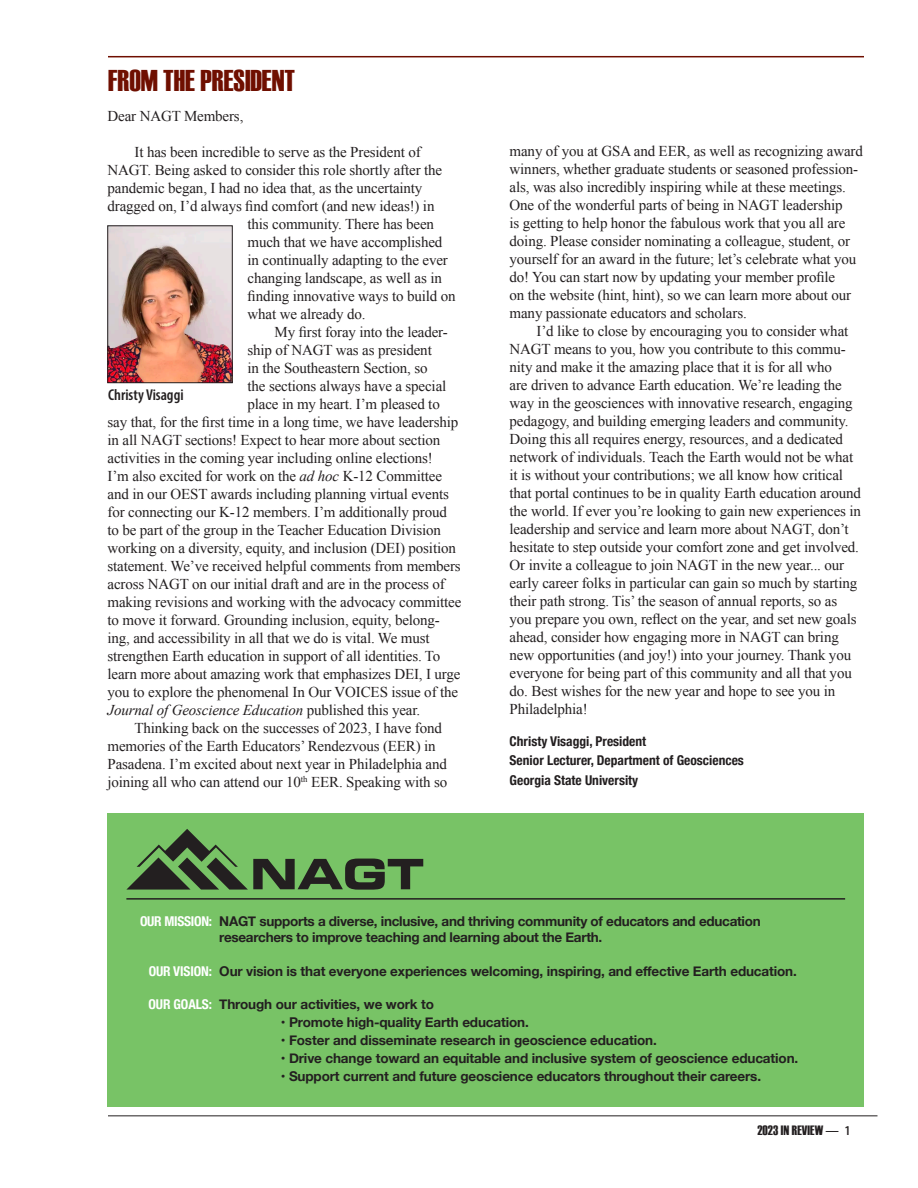
<style>
.page{position:relative;width:918px;height:1188px;background:#fff}
.page>*{position:absolute;margin:0;border:0;box-sizing:border-box;transform-origin:0 0}
.FeatureHeadCaps{font:30px "Haettenschweiler";color:#6f0f00}
.t1{font:600 condensed 15.75px "Myriad Pro";color:#231f20}
.BodyText{font:15px/18px "Times New Roman";letter-spacing:-.01em;color:#231f20}
.BodyText-2{font:italic 15px "Times New Roman";letter-spacing:-.01em;color:#231f20}
.Body1{font:15px "Times New Roman";letter-spacing:-.01em;color:#231f20}
.Body1-2{font:700 13.5px/16.2px "Helvetica Neue";letter-spacing:-.01em;color:#231f20}
.t2{font:700 condensed 13.5px "Helvetica Neue";color:#231f20}
.t3{font:13.5px "Haettenschweiler";letter-spacing:.01em;color:#231f20}
.s1{font-style:italic}
.s2{font-style:normal}
.s3{font-stretch:condensed;color:#fff}
.s4{font-family:"Myriad Pro";font-weight:600;font-stretch:condensed}
</style>
<div class="page">
<hr style="left:108px;top:56px;width:756px;height:1px;background:#6f0f00">
<img style="left:110px;top:228px;width:120px;height:153px">
<div style="left:108px;top:813px;width:756px;height:294px;background:#78c366"></div>
<hr style="left:126px;top:898px;width:719px;height:2px;background:#231f20">
<svg style="left:126px;top:829px;width:297px;height:61px"></svg>
<hr style="left:108px;top:1115px;width:770px;height:1px;background:#231f20">
<p class="FeatureHeadCaps" style="left:108px;top:64px;width:188px">FROM THE PRESIDENT</p>
<p class="Body1" style="left:108px;top:105px;width:137px">Dear NAGT Members,</p>
<p class="BodyText" style="left:135px;top:142px;width:288px">It has been incredible to serve as the President of</p>
<p class="BodyText" style="left:108px;top:160px;width:336px">NAGT. Being asked to consider this role shortly after the</p>
<p class="BodyText" style="left:108px;top:178px;width:316px">pandemic began, I had no idea that, as the uncertainty</p>
<p class="BodyText" style="left:108px;top:196px;width:328px">dragged on, I’d always find comfort (and new ideas!) in</p>
<p class="BodyText" style="left:248px;top:214px;width:188px">this community. There has been</p>
<p class="BodyText" style="left:248px;top:232px;width:196px">much that we have accomplished</p>
<p class="BodyText" style="left:248px;top:250px;width:202px">in continually adapting to the ever</p>
<p class="BodyText" style="left:248px;top:268px;width:196px">changing landscape, as well as in</p>
<p class="BodyText" style="left:248px;top:286px;width:209px">finding innovative ways to build on</p>
<p class="BodyText" style="left:248px;top:304px;width:120px">what we already do.</p>
<p class="BodyText" style="left:275px;top:322px;width:175px">My first foray into the leader-</p>
<p class="BodyText" style="left:248px;top:340px;width:186px">ship of NAGT was as president</p>
<p class="BodyText" style="left:248px;top:358px;width:182px">in the Southeastern Section, so</p>
<p class="BodyText" style="left:248px;top:376px;width:200px">the sections always have a special</p>
<p class="BodyText" style="left:248px;top:394px;width:194px">place in my heart. I’m pleased to</p>
<p class="BodyText" style="left:108px;top:412px;width:352px">say that, for the first time in a long time, we have leadership</p>
<p class="BodyText" style="left:108px;top:430px;width:334px">in all NAGT sections! Expect to hear more about section</p>
<p class="BodyText" style="left:108px;top:448px;width:327px">activities in the coming year including online elections!</p>
<p class="BodyText" style="left:108px;top:466px;width:336px">I’m also excited for work on the <span class="s1">ad hoc</span> K-12 Committee</p>
<p class="BodyText" style="left:108px;top:484px;width:343px">and in our OEST awards including planning virtual events</p>
<p class="BodyText" style="left:108px;top:502px;width:341px">for connecting our K-12 members. I’m additionally proud</p>
<p class="BodyText" style="left:108px;top:520px;width:335px">to be part of the group in the Teacher Education Division</p>
<p class="BodyText" style="left:108px;top:538px;width:350px">working on a diversity, equity, and inclusion (DEI) position</p>
<p class="BodyText" style="left:108px;top:556px;width:355px">statement. We’ve received helpful comments from members</p>
<p class="BodyText" style="left:108px;top:574px;width:339px">across NAGT on our initial draft and are in the process of</p>
<p class="BodyText" style="left:108px;top:592px;width:355px">making revisions and working with the advocacy committee</p>
<p class="BodyText" style="left:108px;top:610px;width:334px">to move it forward. Grounding inclusion, equity, belong-</p>
<p class="BodyText" style="left:108px;top:628px;width:324px">ing, and accessibility in all that we do is vital. We must</p>
<p class="BodyText" style="left:108px;top:646px;width:334px">strengthen Earth education in support of all identities. To</p>
<p class="BodyText" style="left:108px;top:664px;width:354px">learn more about amazing work that emphasizes DEI, I urge</p>
<p class="BodyText" style="left:108px;top:682px;width:352px">you to explore the phenomenal In Our VOICES issue of the</p>
<p class="BodyText-2" style="left:108px;top:699px;width:314px">Journal of Geoscience Education <span class="s2">published this year.</span></p>
<p class="BodyText" style="left:108px;top:718px;width:341px;text-indent:27px">Thinking back on the successes of 2023, I have fond memories of the Earth Educators’ Rendezvous (EER) in Pasadena. I’m excited about next year in Philadelphia and joining all who can attend our 10<sup>th</sup> EER. Speaking with so</p>
<p class="t1" style="left:108px;top:385px;width:77px">Christy Visaggi</p>
<p class="BodyText" style="left:510px;top:142px;width:355px">many of you at GSA and EER, as well as recognizing award winners, whether graduate students or seasoned profession&shy;als, was also incredibly inspiring while at these meetings.<br>One of the wonderful parts of being in NAGT leadership<br>is getting to help honor the fabulous work that you all are doing. Please consider nominating a colleague, student, or yourself for an award in the future; let’s celebrate what you do! You can start now by updating your member profile<br>on the website (hint, hint), so we can learn more about our many passionate educators and scholars.</p>
<p class="BodyText" style="left:510px;top:322px;width:353px;text-indent:27px">I’d like to close by encouraging you to consider what NAGT means to you, how you contribute to this commu&shy;nity and make it the amazing place that it is for all who<br>are driven to advance Earth education. We’re leading the way in the geosciences with innovative research, engaging pedagogy, and building emerging leaders and community.<br>Doing this all requires energy, resources, and a dedicated network of individuals. Teach the Earth would not be what it is without your contributions; we all know how critical that portal continues to be in quality Earth education around the world. If ever you’re looking to gain new experiences in leadership and service and learn more about NAGT, don’t hesitate to step outside your comfort zone and get involved.<br>Or invite a colleague to join NAGT in the new year... our early career folks in particular can gain so much by starting their path strong. Tis’ the season of annual reports, so as you prepare you own, reflect on the year, and set new goals ahead, consider how engaging more in NAGT can bring new opportunities (and joy!) into your journey. Thank you everyone for being part of this community and all that you do. Best wishes for the new year and hope to see you in Philadelphia!</p>
<p class="t2" style="left:510px;top:730px;width:138px">Christy Visaggi, President</p>
<p class="t2" style="left:510px;top:749px;width:236px">Senior Lecturer, Department of Geosciences</p>
<p class="t2" style="left:510px;top:769px;width:130px">Georgia State University</p>
<p class="Body1-2" style="left:219px;top:913px;width:543px;text-indent:-79px"><span class="s3">OUR MISSION:</span> NAGT supports a diverse, inclusive, and thriving community of educators and education researchers to improve teaching and learning about the Earth.</p>
<p class="Body1-2" style="left:149px;top:964px;width:650px"><span class="s3">OUR VISION:</span> Our vision is that everyone experiences welcoming, inspiring, and effective Earth education.</p>
<p class="Body1-2" style="left:149px;top:996px;width:287px"><span class="s3">OUR GOALS:</span> Through our activities, we work to</p>
<p class="Body1-2" style="left:281px;top:1014px;width:250px">• Promote high-quality Earth education.</p>
<p class="Body1-2" style="left:281px;top:1032px;width:377px">• Foster and disseminate research in geoscience education.</p>
<p class="Body1-2" style="left:281px;top:1050px;width:519px">• Drive change toward an equitable and inclusive system of geoscience education.</p>
<p class="Body1-2" style="left:281px;top:1068px;width:482px">• Support current and future geoscience educators throughout their careers.</p>
<p class="t3" style="left:758px;top:1123px;width:94px">2023 IN REVIEW <span class="s4">— 1</span></p>
</div>
